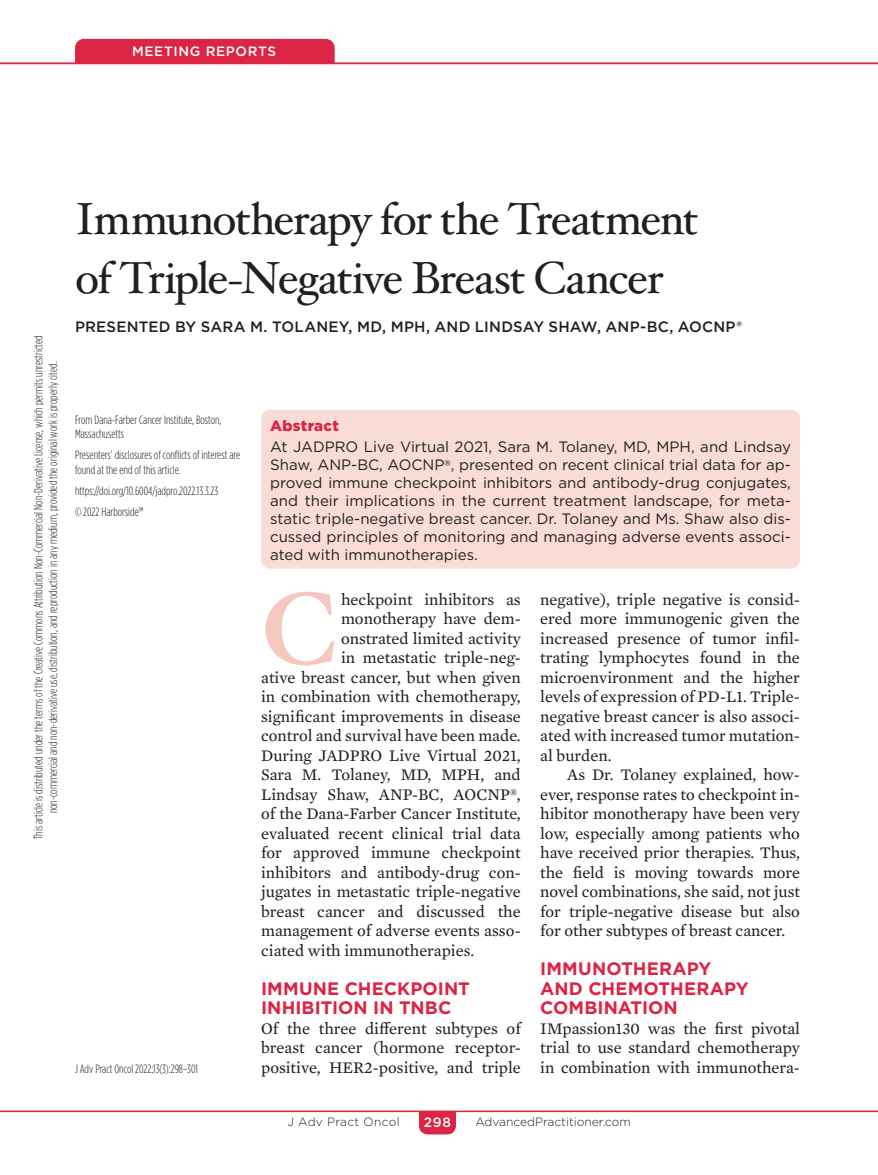
<style>
.page{position:relative;width:878px;height:1175px;background:#fff}
.page>*{position:absolute;margin:0;border:0;box-sizing:border-box;transform-origin:0 0}
.Body_txt___Drop_cap{font:700 101.25px "Hoefler Txt";color:#f5c8bf}
.t1{font:45px/58.5px "Hoefler Txt";letter-spacing:-.035em;color:#231f20}
.Subhead_1{font:700 18px/19.5px "Gotham";letter-spacing:.005em;color:#dc2444}
.Body_txt___Drop_cap-2{font:16.5px "Mercury Text G2";color:#231f20}
.Body_txt_no-indent{font:16.5px/19.5px "Mercury Text G2";color:#231f20;text-align:justify}
.Body_txt{font:16.5px/19.5px "Mercury Text G2";letter-spacing:-.005em;color:#231f20;text-align:justify}
.Abstract{font:15px/18px "Gotham";color:#231f20;text-align:justify}
.Author{font:500 15px "Gotham";letter-spacing:.01em;color:#231f20}
.Abstract_Title{font:900 15px "Gotham";letter-spacing:.025em;color:#dc2444}
.t2{font:500 13.5px "Gotham";letter-spacing:.05em;color:#fff}
.Affiliation{font:300 12px/14.4px "Gotham Condensed";color:#231f20}
.Correspondence_to{font:300 12px "Gotham Condensed";color:#231f20}
.t3{font:300 12px "Gotham";color:#231f20}
.t4{font:300 12px "Gotham";letter-spacing:.025em;color:#231f20}
.s1{font-family:"Mercury Text G2"}
</style>
<div class="page">
<hr style="left:0;top:1110px;width:878px;height:2px;background:#dc2444">
<svg style="left:419px;top:1110px;width:37px;height:24px"></svg>
<hr style="left:0;top:63px;width:878px;height:1px;background:#dc2444">
<div style="left:75px;top:39px;width:259px;height:24px;background:#dc2444"></div>
<div style="left:261px;top:410px;width:539px;height:158px;background:#f9dcd5;border-radius:9px"></div>
<p class="t2" style="left:132px;top:43px;width:145px">MEETING REPORTS</p>
<p class="Affiliation" style="left:31px;top:839px;width:505px;text-align:center;rotate:-90deg">This article is distributed under the terms of the Creative Commons Attribution Non-Commercial Non-Derivative License, which permits unrestricted non-commercial and non-derivative use, distribution, and reproduction in any medium, provided the original work is properly cited.</p>
<p class="t1" style="left:75px;top:189px;width:625px">Immunotherapy for the Treatment of Triple-Negative Breast Cancer</p>
<p class="Author" style="left:75px;top:316px;width:668px">PRESENTED BY SARA M. TOLANEY, MD, MPH, AND LINDSAY SHAW, ANP-BC, AOCNP®</p>
<p class="Affiliation" style="left:75px;top:412px;width:148px">From Dana-Farber Cancer Institute, Boston,<br>Massachusetts</p>
<p class="Affiliation" style="left:75px;top:448px;width:167px">Presenters’ disclosures of conflicts of interest are found at the end of this article.</p>
<p class="Affiliation" style="left:75px;top:483px;width:145px">https://doi.org/10.6004/jadpro.2022.13.3.23</p>
<p class="Affiliation" style="left:75px;top:504px;width:70px">© 2022 Harborside™</p>
<p class="Correspondence_to" style="left:75px;top:1062px;width:124px">J Adv Pract Oncol 2022;13(3):298–301</p>
<p class="Abstract_Title" style="left:270px;top:415px;width:70px">Abstract</p>
<p class="Abstract" style="left:270px;top:437px;width:522px">At JADPRO Live Virtual 2021, Sara M. Tolaney, MD, MPH, and Lindsay Shaw, ANP-BC, AOCNP<span class="s1">®</span>, presented on recent clinical trial data for ap&shy;proved immune checkpoint inhibitors and antibody-drug conjugates, and their implications in the current treatment landscape, for meta&shy;static triple-negative breast cancer. Dr. Tolaney and Ms. Shaw also dis&shy;cussed principles of monitoring and managing adverse events associ&shy;ated with immunotherapies.</p>
<p class="Body_txt___Drop_cap" style="left:261px;top:566px;width:79px">C</p>
<p class="Body_txt___Drop_cap-2" style="left:341px;top:587px;width:181px">heckpoint inhibitors as</p>
<p class="Body_txt___Drop_cap-2" style="left:341px;top:607px;width:181px">monotherapy have dem-</p>
<p class="Body_txt___Drop_cap-2" style="left:341px;top:626px;width:181px">onstrated limited activity</p>
<p class="Body_txt___Drop_cap-2" style="left:341px;top:646px;width:181px">in metastatic triple-neg-</p>
<p class="Body_txt___Drop_cap-2" style="left:261px;top:665px;width:261px">ative breast cancer, but when given</p>
<p class="Body_txt___Drop_cap-2" style="left:261px;top:685px;width:261px">in combination with chemotherapy,</p>
<p class="Body_txt___Drop_cap-2" style="left:261px;top:704px;width:261px">significant improvements in disease</p>
<p class="Body_txt___Drop_cap-2" style="left:261px;top:724px;width:261px">control and survival have been made.</p>
<p class="Body_txt___Drop_cap-2" style="left:261px;top:743px;width:261px">During JADPRO Live Virtual 2021,</p>
<p class="Body_txt___Drop_cap-2" style="left:261px;top:763px;width:261px">Sara M. Tolaney, MD, MPH, and</p>
<p class="Body_txt___Drop_cap-2" style="left:261px;top:782px;width:261px">Lindsay Shaw, ANP-BC, AOCNP®,</p>
<p class="Body_txt___Drop_cap-2" style="left:261px;top:802px;width:261px">of the Dana-Farber Cancer Institute,</p>
<p class="Body_txt___Drop_cap-2" style="left:261px;top:821px;width:261px">evaluated recent clinical trial data</p>
<p class="Body_txt___Drop_cap-2" style="left:261px;top:841px;width:261px">for approved immune checkpoint</p>
<p class="Body_txt___Drop_cap-2" style="left:261px;top:860px;width:261px">inhibitors and antibody-drug con-</p>
<p class="Body_txt___Drop_cap-2" style="left:261px;top:880px;width:261px">jugates in metastatic triple-negative</p>
<p class="Body_txt___Drop_cap-2" style="left:261px;top:899px;width:261px">breast cancer and discussed the</p>
<p class="Body_txt___Drop_cap-2" style="left:261px;top:919px;width:261px">management of adverse events asso-</p>
<p class="Body_txt___Drop_cap-2" style="left:261px;top:938px;width:214px">ciated with immunotherapies.</p>
<p class="Subhead_1" style="left:261px;top:978px;width:210px">IMMUNE CHECKPOINT<br>INHIBITION IN TNBC</p>
<p class="Body_txt_no-indent" style="left:261px;top:1017px;width:261px">Of the three different subtypes of breast cancer (hormone receptor&shy;positive, HER2-positive, and triple</p>
<p class="Body_txt_no-indent" style="left:540px;top:588px;width:261px">negative), triple negative is consid&shy;ered more immunogenic given the increased presence of tumor infil&shy;trating lymphocytes found in the microenvironment and the higher levels of expression of PD-L1. Triple&shy;negative breast cancer is also associ&shy;ated with increased tumor mutation&shy;al burden.</p>
<p class="Body_txt" style="left:540px;top:764px;width:261px;text-indent:27px">As Dr. Tolaney explained, how&shy;ever, response rates to checkpoint in&shy;hibitor monotherapy have been very low, especially among patients who have received prior therapies. Thus, the field is moving towards more novel combinations, she said, not just for triple-negative disease but also for other subtypes of breast cancer.</p>
<p class="Subhead_1" style="left:540px;top:959px;width:210px">IMMUNOTHERAPY<br>AND CHEMOTHERAPY<br>COMBINATION</p>
<p class="Body_txt_no-indent" style="left:540px;top:1017px;width:261px">IMpassion130 was the first pivotal trial to use standard chemotherapy in combination with immunothera-</p>
<p class="t4" style="left:287px;top:1114px;width:114px">J Adv Pract Oncol</p>
<p class="t2" style="left:424px;top:1113px;width:28px">298</p>
<p class="t3" style="left:475px;top:1114px;width:157px">AdvancedPractitioner.com</p>
</div>
